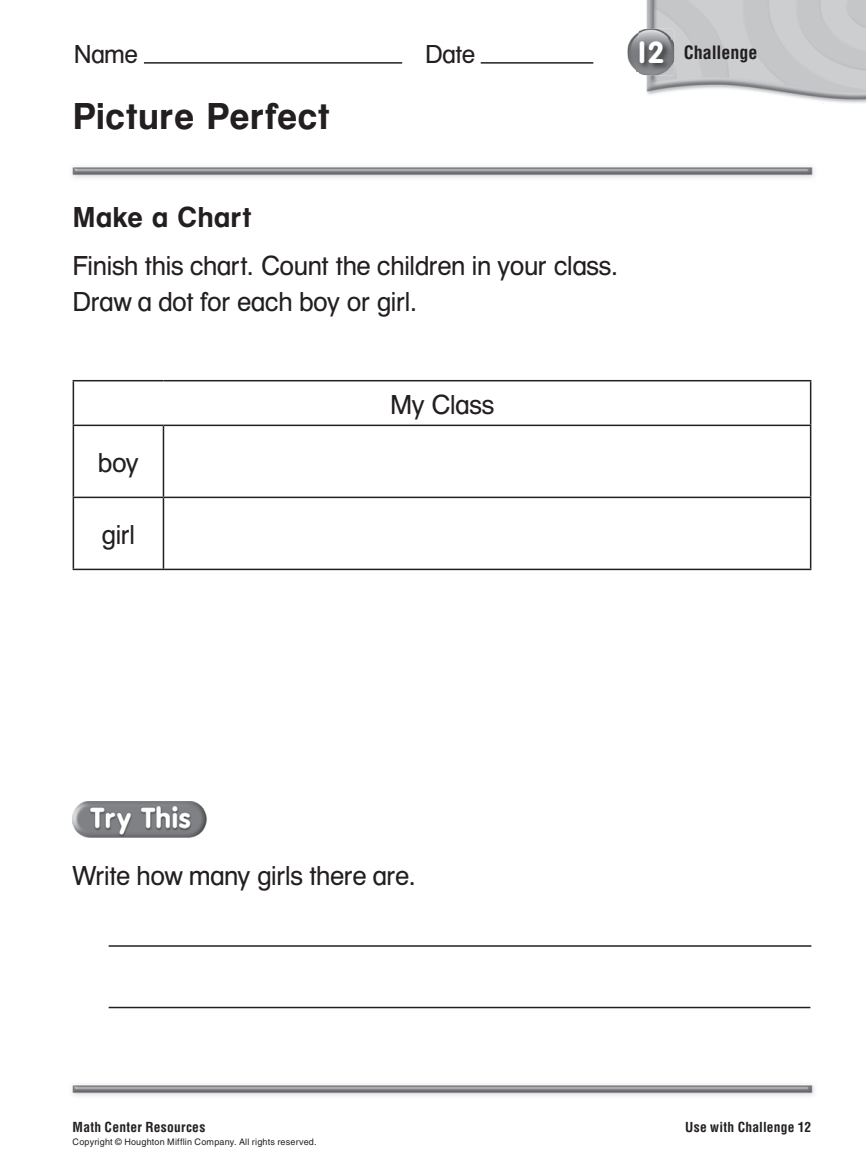
<style>
.page{position:relative;width:866px;height:1176px;background:#fff}
.page>*{position:absolute;margin:0;border:0;box-sizing:border-box;transform-origin:0 0}
.t1{font:39px "HMNJ Helvetica Bld";color:#231f20}
.t2{font:30px "HMNJ Helvetica Bld";letter-spacing:.01em;color:#231f20}
.t3{font:700 30px "VAG Rnd Mod";color:#fff}
.t4{font:28.5px/36px "HMNJ Helvetica";color:#231f20}
.t5{font:27px "HMNJ Helvetica";letter-spacing:.005em;color:#231f20}
.t6{font:700 condensed 18px "Helvetica";color:#231f20}
.t7{font:700 condensed 13.5px "Helvetica";letter-spacing:.02em;color:#231f20}
.t8{font:9px "Helvetica";letter-spacing:.02em;color:#231f20}
</style>
<div class="page">
<img style="left:72px;top:1085px;width:743px;height:11px">
<img style="left:72px;top:167px;width:743px;height:11px">
<img style="left:644px;top:0;width:221px;height:104px">
<img style="left:627px;top:29px;width:46px;height:46px">
<img style="left:636px;top:38px;width:35px;height:34px">
<img style="left:73px;top:801px;width:134px;height:36px">
<hr style="left:109px;top:945px;width:702px;height:1px;background:#231f20">
<hr style="left:109px;top:1006px;width:701px;height:2px;background:#231f20">
<hr style="left:73px;top:380px;width:90px;height:1px;background:#231f20">
<hr style="left:73px;top:381px;width:1px;height:43px;background:#231f20">
<hr style="left:163px;top:380px;width:648px;height:1px;background:#231f20">
<hr style="left:809px;top:381px;width:2px;height:43px;background:#231f20">
<hr style="left:73px;top:424px;width:90px;height:2px;background:#231f20">
<hr style="left:73px;top:426px;width:1px;height:70px;background:#231f20">
<hr style="left:163px;top:424px;width:648px;height:2px;background:#231f20">
<hr style="left:163px;top:426px;width:1px;height:70px;background:#231f20">
<hr style="left:809px;top:426px;width:2px;height:70px;background:#231f20">
<hr style="left:73px;top:496px;width:90px;height:2px;background:#231f20">
<hr style="left:73px;top:498px;width:1px;height:70px;background:#231f20">
<hr style="left:163px;top:496px;width:648px;height:2px;background:#231f20">
<hr style="left:163px;top:498px;width:1px;height:70px;background:#231f20">
<hr style="left:809px;top:498px;width:2px;height:70px;background:#231f20">
<hr style="left:73px;top:568px;width:738px;height:2px;background:#231f20">
<hr style="left:144px;top:62px;width:258px;height:2px;background:#231f20">
<hr style="left:480px;top:62px;width:113px;height:2px;background:#231f20">
<p class="t5" style="left:74px;top:44px;width:65px">Name</p>
<p class="t5" style="left:425px;top:44px;width:51px">Date</p>
<p class="t1" style="left:73px;top:94px;width:258px">Picture Perfect</p>
<p class="t3" style="left:633px;top:35px;width:33px">12</p>
<p class="t6" style="left:683px;top:45px;width:75px">Challenge</p>
<p class="t2" style="left:73px;top:199px;width:180px">Make a Chart</p>
<p class="t4" style="left:73px;top:250px;width:547px">Finish this chart. Count the children in your class.<br>Draw a dot for each boy or girl.</p>
<p class="t4" style="left:98px;top:447px;width:43px">boy</p>
<p class="t4" style="left:102px;top:519px;width:35px">girl</p>
<p class="t4" style="left:390px;top:389px;width:105px">My Class</p>
<p class="t4" style="left:73px;top:860px;width:345px">Write how many girls there are.</p>
<p class="t7" style="left:73px;top:1121px;width:134px">Math Center Resources</p>
<p class="t8" style="left:73px;top:1139px;width:245px">Copyright © Houghton Mifflin Company. All rights reserved.</p>
<p class="t7" style="left:685px;top:1121px;width:127px">Use with Challenge 12</p>
</div>
